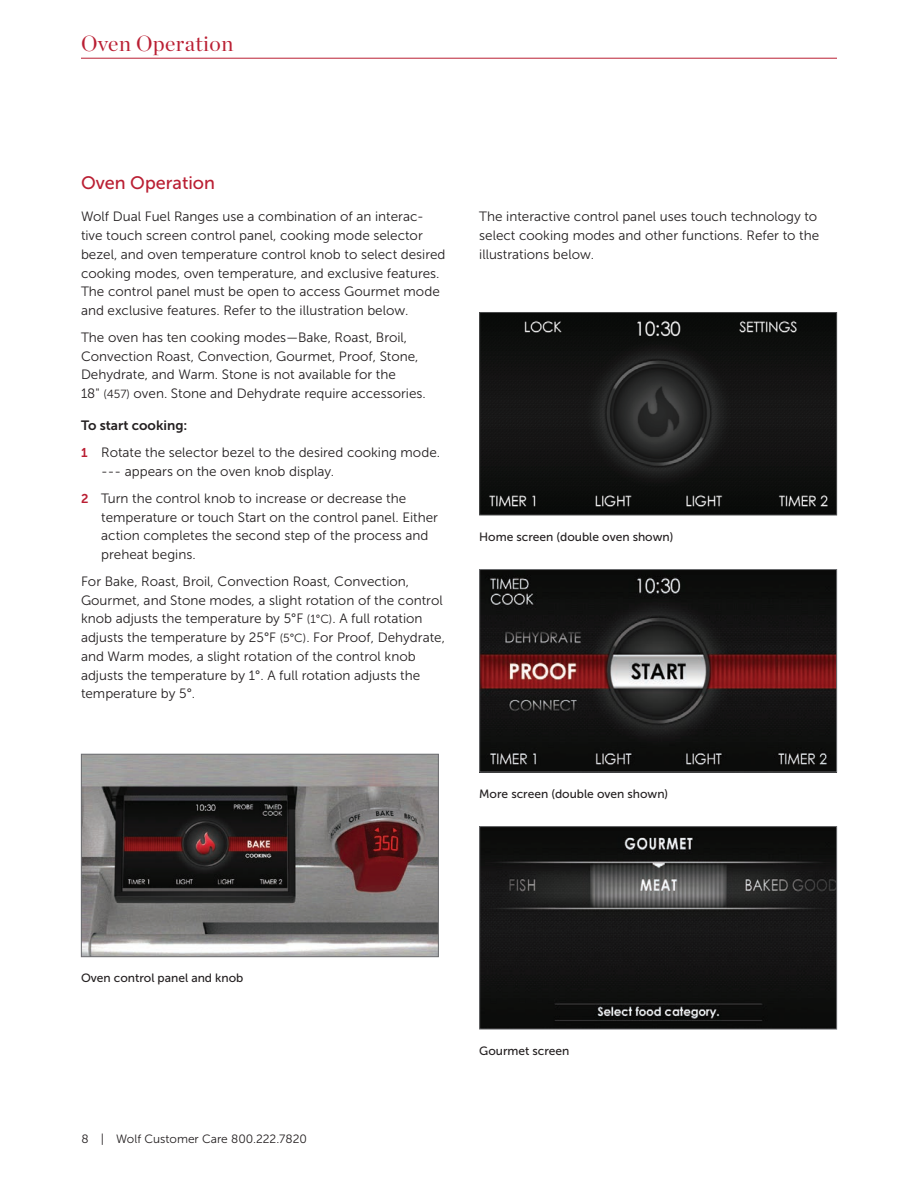
<style>
.page{position:relative;width:918px;height:1188px;background:#fff}
.page>*{position:absolute;margin:0;border:0;box-sizing:border-box;transform-origin:0 0}
.t1{font:21.75px "Chronicle Display";letter-spacing:.02em;color:#ba1f33}
.t2{font:18px "Museo Sans 500";color:#ba1f33}
.t3{font:13.5px/18.8px "Museo Sans 300";color:#231f20}
.t4{font:13.5px "Museo Sans 700";color:#231f20}
.t5{font:12px "Museo Sans 500";color:#231f20}
.t6{font:12px "Museo Sans 300";color:#231f20}
.s1{font-size:11.85px}
.s2{font-family:"Museo Sans 700";font-size:12.75px;color:#ba1f33}
</style>
<div class="page">
<img style="left:481px;top:828px;width:354px;height:199px">
<div style="left:479px;top:826px;width:358px;height:203px;border:1px solid #6c6d70"></div>
<img style="left:481px;top:571px;width:354px;height:199px">
<div style="left:479px;top:569px;width:358px;height:203px;border:1px solid #6c6d70"></div>
<img style="left:83px;top:756px;width:354px;height:199px">
<div style="left:81px;top:754px;width:358px;height:203px;border:1px solid #6c6d70"></div>
<hr style="left:81px;top:58px;width:756px;height:1px;background:#ba1f33">
<img style="left:481px;top:314px;width:354px;height:199px">
<div style="left:479px;top:312px;width:358px;height:203px;border:1px solid #4b4c4d"></div>
<h1 class="t1" style="left:81px;top:27px;width:154px">Oven Operation</h1>
<h2 class="t2" style="left:81px;top:173px;width:136px">Oven Operation</h2>
<p class="t3" style="left:81px;top:207px;width:366px">Wolf Dual Fuel Ranges use a combination of an interac&shy;tive touch screen control panel, cooking mode selector bezel, and oven temperature control knob to select desired cooking modes, oven temperature, and exclusive features.<br>The control panel must be open to access Gourmet mode and exclusive features. Refer to the illustration below.</p>
<p class="t3" style="left:81px;top:328px;width:346px">The oven has ten cooking modes—Bake, Roast, Broil, Convection Roast, Convection, Gourmet, Proof, Stone, Dehydrate, and Warm. Stone is not available for the<br>18" <span class="s1">(457)</span> oven. Stone and Dehydrate require accessories.</p>
<p class="t4" style="left:81px;top:418px;width:108px">To start cooking:</p>
<p class="t3" style="left:101px;top:443px;width:340px;text-indent:-20px"><span class="s2">1</span> Rotate the selector bezel to the desired cooking mode. --- appears on the oven knob display.</p>
<p class="t3" style="left:101px;top:489px;width:338px;text-indent:-20px"><span class="s2">2</span> Turn the control knob to increase or decrease the temperature or touch Start on the control panel. Either action completes the second step of the process and preheat begins.</p>
<p class="t3" style="left:81px;top:572px;width:366px">For Bake, Roast, Broil, Convection Roast, Convection, Gourmet, and Stone modes, a slight rotation of the control knob adjusts the temperature by 5°F <span class="s1">(1°C)</span>. A full rotation adjusts the temperature by 25°F <span class="s1">(5°C)</span>. For Proof, Dehydrate, and Warm modes, a slight rotation of the control knob adjusts the temperature by 1°. A full rotation adjusts the temperature by 5°.</p>
<p class="t3" style="left:479px;top:207px;width:341px">The interactive control panel uses touch technology to select cooking modes and other functions. Refer to the illustrations below.</p>
<p class="t5" style="left:479px;top:530px;width:196px">Home screen (double oven shown)</p>
<p class="t5" style="left:479px;top:787px;width:190px">More screen (double oven shown)</p>
<p class="t5" style="left:81px;top:972px;width:164px">Oven control panel and knob</p>
<p class="t6" style="left:82px;top:1132px;width:227px">8 | Wolf Customer Care 800.222.7820</p>
<p class="t5" style="left:479px;top:1044px;width:92px">Gourmet screen</p>
</div>
